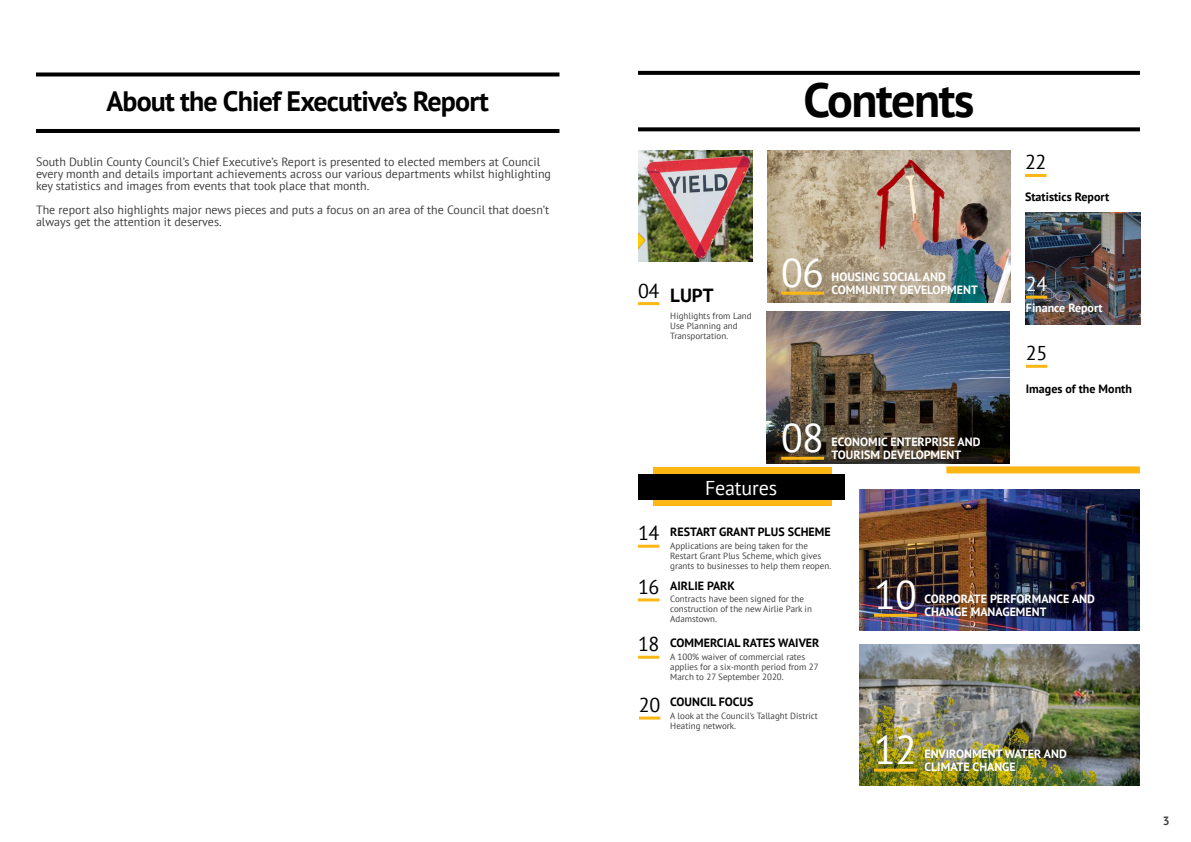
<style>
.page{position:relative;width:1191px;height:842px;background:#fff}
.page>*{position:absolute;margin:0;border:0;box-sizing:border-box;transform-origin:0 0}
.t1{font:700 48px "PT Sans";letter-spacing:-.03em;color:#000}
.t2{font:40px "PT Sans";letter-spacing:-.02em;color:#fff}
.t3{font:700 28px "PT Sans";letter-spacing:-.03em;color:#000}
.t4{font:20px "PT Sans";letter-spacing:-.01em;color:#fff}
.t5{font:20px "PT Sans";color:#000}
.t6{font:700 19px "PT Sans";color:#000}
.t7{font:12px/12px "PT Sans";color:#414042}
.t8{font:700 12px "PT Sans";color:#fff}
.t9{font:700 12px "PT Sans";color:#000}
.t10{font:700 12px "PT Sans";color:#414042}
.t11{font:9px/10px "PT Sans";color:#414042}
.s1{font-weight:400;font-size:20px}
</style>
<div class="page">
<img style="left:1026px;top:213px;width:114px;height:112px">
<img style="left:766px;top:312px;width:244px;height:152px">
<img style="left:767px;top:150px;width:244px;height:152px">
<img style="left:638px;top:151px;width:115px;height:110px">
<img style="left:860px;top:490px;width:280px;height:140px">
<img style="left:860px;top:645px;width:279px;height:140px">
<hr style="left:781px;top:457px;width:43px;height:3px;background:#fdb714">
<div style="left:652px;top:468px;width:179px;height:38px;background:#fdb714"></div>
<div style="left:638px;top:474px;width:206px;height:26px;background:#000"></div>
<hr style="left:638px;top:545px;width:21px;height:3px;background:#fdb714">
<hr style="left:874px;top:614px;width:43px;height:3px;background:#fdb714">
<hr style="left:874px;top:769px;width:43px;height:3px;background:#fdb714">
<hr style="left:1025px;top:174px;width:21px;height:3px;background:#fdb714">
<hr style="left:1026px;top:296px;width:21px;height:3px;background:#fdb714">
<hr style="left:638px;top:598px;width:21px;height:3px;background:#fdb714">
<hr style="left:638px;top:656px;width:21px;height:3px;background:#fdb714">
<hr style="left:638px;top:302px;width:21px;height:3px;background:#fdb714">
<svg style="left:638px;top:71px;width:502px;height:4px;background:#070707"></svg>
<svg style="left:638px;top:127px;width:502px;height:4px;background:#161616"></svg>
<div style="left:946px;top:466px;width:194px;height:7px;background:#fdb714"></div>
<hr style="left:781px;top:292px;width:43px;height:3px;background:#fdb714">
<hr style="left:639px;top:716px;width:21px;height:3px;background:#fdb714">
<hr style="left:1026px;top:365px;width:21px;height:3px;background:#fdb714">
<svg style="left:36px;top:72px;width:523px;height:4px;background:#1f1f1f"></svg>
<hr style="left:36px;top:129px;width:523px;height:4px;background:#000">
<h3 class="t3" style="left:106px;top:83px;width:384px">About the Chief Executive’s Report</h3>
<p class="t7" style="left:36px;top:156px;width:516px">South Dublin County Council’s Chief Executive’s Report is presented to elected members at Council every month and details important achievements across our various departments whilst highlighting key statistics and images from events that took place that month.</p>
<h3 class="t7" style="left:36px;top:204px;width:515px">The report also highlights major news pieces and puts a focus on an area of the Council that doesn’t always get the attention it deserves.</h3>
<h1 class="t1" style="left:803px;top:68px;width:173px">Contents</h1>
<h3 class="t6" style="left:638px;top:282px;width:77px"><sup>04</sup> LUPT</h3>
<p class="t11" style="left:670px;top:311px;width:83px">Highlights from Land<br>Use Planning and<br>Transportation.</p>
<h2 class="t2" style="left:781px;top:247px;width:44px">06</h2>
<h3 class="t8" style="left:831px;top:269px;width:116px">HOUSING SOCIAL AND</h3>
<h3 class="t8" style="left:831px;top:282px;width:148px">COMMUNITY DEVELOPMENT</h3>
<h2 class="t2" style="left:781px;top:413px;width:44px">08</h2>
<h3 class="t8" style="left:831px;top:434px;width:150px">ECONOMIC ENTERPRISE AND</h3>
<h3 class="t8" style="left:831px;top:447px;width:131px">TOURISM DEVELOPMENT</h3>
<h3 class="t4" style="left:705px;top:475px;width:73px">Features</h3>
<h3 class="t9" style="left:638px;top:524px;width:194px"><span class="s1">14</span> RESTART GRANT PLUS SCHEME</h3>
<p class="t11" style="left:670px;top:540px;width:162px">Applications are being taken for the<br>Restart Grant Plus Scheme, which gives grants to businesses to help them reopen.</p>
<h3 class="t5" style="left:1025px;top:150px;width:23px">22</h3>
<h3 class="t9" style="left:1025px;top:189px;width:86px">Statistics Report</h3>
<h3 class="t4" style="left:1026px;top:271px;width:23px">24</h3>
<h3 class="t8" style="left:1026px;top:300px;width:78px">Finance Report</h3>
<h3 class="t5" style="left:1026px;top:340px;width:23px">25</h3>
<h3 class="t9" style="left:1026px;top:380px;width:108px">Images of the Month</h3>
<h3 class="t9" style="left:638px;top:577px;width:98px"><span class="s1">16</span> AIRLIE PARK</h3>
<p class="t11" style="left:670px;top:594px;width:143px">Contracts have been signed for the construction of the new Airlie Park in<br>Adamstown.</p>
<h3 class="t9" style="left:638px;top:635px;width:183px"><span class="s1">18</span> COMMERCIAL RATES WAIVER</h3>
<p class="t11" style="left:670px;top:651px;width:150px">A 100% waiver of commercial rates applies for a six-month period from 27<br>March to 27 September 2020.</p>
<h3 class="t9" style="left:639px;top:694px;width:116px"><span class="s1">20</span> COUNCIL FOCUS</h3>
<p class="t11" style="left:670px;top:710px;width:149px">A look at the Council’s Tallaght District<br>Heating network.</p>
<h2 class="t2" style="left:874px;top:569px;width:44px">10</h2>
<h3 class="t8" style="left:924px;top:591px;width:172px">CORPORATE PERFORMANCE AND</h3>
<h3 class="t8" style="left:924px;top:604px;width:124px">CHANGE MANAGEMENT</h3>
<h2 class="t2" style="left:874px;top:724px;width:44px">12</h2>
<h3 class="t8" style="left:924px;top:746px;width:144px">ENVIRONMENT WATER AND</h3>
<h3 class="t8" style="left:924px;top:759px;width:93px">CLIMATE CHANGE</h3>
<h3 class="t10" style="left:1162px;top:812px;width:8px">3</h3>
</div>
